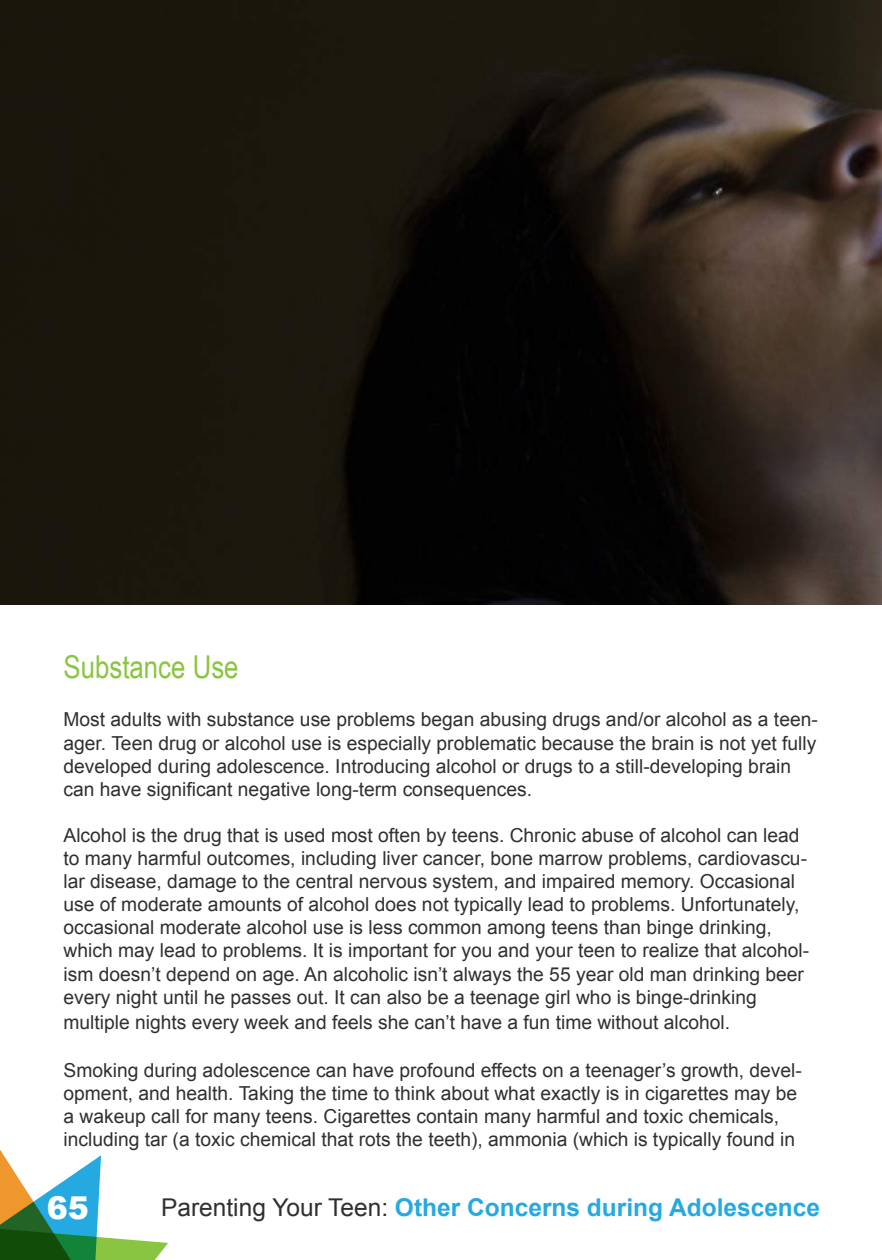
<style>
.page{position:relative;width:882px;height:1260px;background:#fff}
.page>*{position:absolute;margin:0;border:0;box-sizing:border-box;transform-origin:0 0}
.t1{font:31.5px "Arial Narrow";color:#89c541}
.t2{font:900 31.5px "Arial";color:#fff}
.t3{font:700 24.5px "Arial";color:#24aae1}
.t4{font:19.25px/23.1px "Arial";color:#312f30}
.s1{font-weight:400;color:#312f30}
</style>
<div class="page">
<svg style="left:0;top:1149px;width:168px;height:111px"></svg>
<img style="left:0;top:0;width:882px;height:605px">
<h1 class="t1" style="left:64px;top:644px;width:177px">Substance Use</h1>
<p class="t4" style="left:64px;top:708px;width:756px">Most adults with substance use problems began abusing drugs and/or alcohol as a teen&shy;ager. Teen drug or alcohol use is especially problematic because the brain is not yet fully developed during adolescence. Introducing alcohol or drugs to a still-developing brain can have significant negative long-term consequences.</p>
<p class="t4" style="left:64px;top:824px;width:747px">Alcohol is the drug that is used most often by teens. Chronic abuse of alcohol can lead to many harmful outcomes, including liver cancer, bone marrow problems, cardiovascu&shy;lar disease, damage to the central nervous system, and impaired memory. Occasional use of moderate amounts of alcohol does not typically lead to problems. Unfortunately, occasional moderate alcohol use is less common among teens than binge drinking, which may lead to problems. It is important for you and your teen to realize that alcohol&shy;ism doesn’t depend on age. An alcoholic isn’t always the 55 year old man drinking beer every night until he passes out. It can also be a teenage girl who is binge-drinking</p>
<p class="t4" style="left:64px;top:1010px;width:668px">multiple nights every week and feels she can’t have a fun time without alcohol.</p>
<p class="t4" style="left:64px;top:1059px;width:740px">Smoking during adolescence can have profound effects on a teenager’s growth, devel&shy;opment, and health. Taking the time to think about what exactly is in cigarettes may be a wakeup call for many teens. Cigarettes contain many harmful and toxic chemicals, including tar (a toxic chemical that rots the teeth), ammonia (which is typically found in</p>
<h1 class="t2" style="left:47px;top:1185px;width:44px">65</h1>
<p class="t3" style="left:161px;top:1190px;width:661px"><span class="s1">Parenting Your Teen:</span> Other Concerns during Adolescence</p>
</div>
